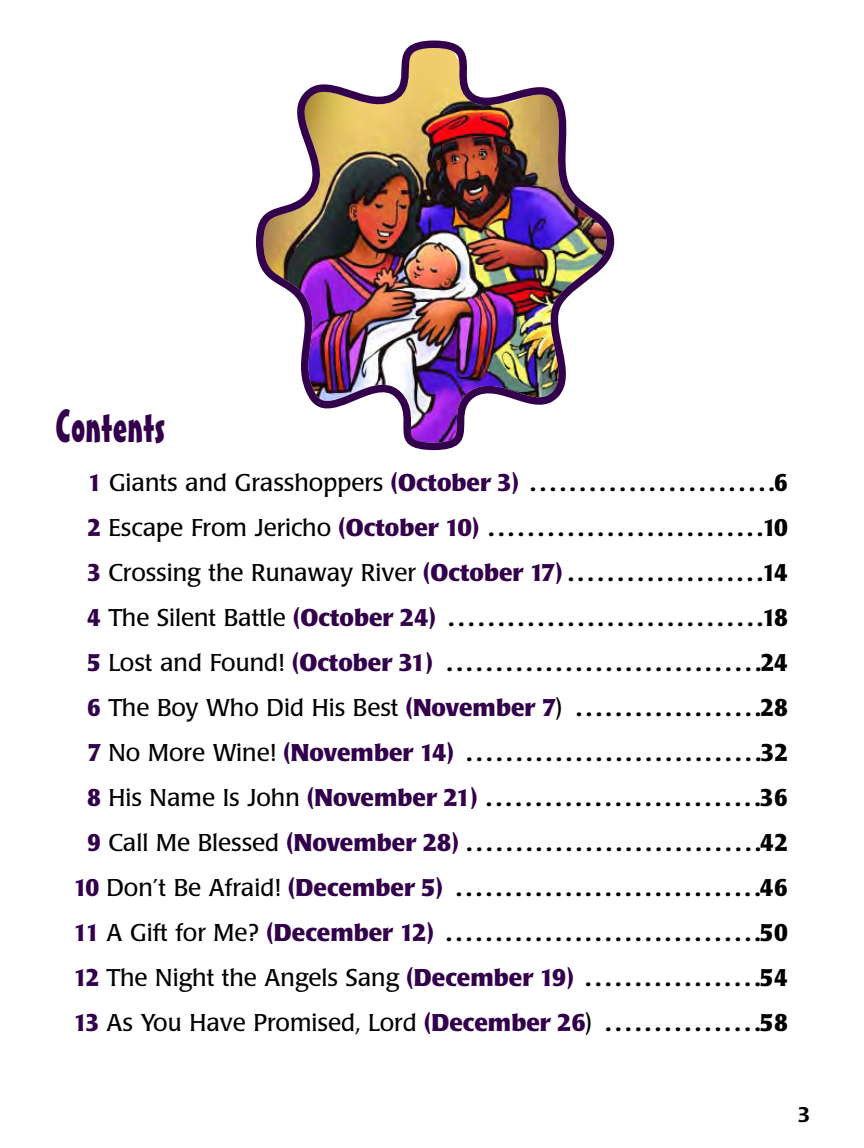
<style>
.page{position:relative;width:864px;height:1148px;background:#fff}
.page>*{position:absolute;margin:0;border:0;box-sizing:border-box;transform-origin:0 0}
.t1{font:45px "Mister Earl BT";color:#33014b}
.t2{font:700 24px/45px "Poppl Laudatio";color:#000;text-align:center;scale:.95 1}
.t3{font:500 21px "Poppl Laudatio";color:#000}
.s1{color:#33014b}
.s2{font-weight:400}
</style>
<div class="page">
<img style="left:256px;top:40px;width:358px;height:410px">
<h1 class="t1" style="left:56px;top:409px;width:111px">Contents</h1>
<p class="t2" style="left:73px;top:463px;width:754px"><span class="s1">1</span> <span class="s2">Giants and Grasshoppers</span> <span class="s1">(October 3)</span> . . . . . . . . . . . . . . . . . . . . . . . . .6<br><span class="s1">2</span><span class="s2">Escape From Jericho</span> <span class="s1">(October 10)</span> ............................10<br><span class="s1">3</span> <span class="s2">Crossing the Runaway River</span> <span class="s1">(October 17)</span> . . . . . . . . . . . . . . . . . . . .14<br><span class="s1">4</span><span class="s2">The Silent Battle</span> <span class="s1">(October 24)</span> ................................18<br><span class="s1">5</span><span class="s2">Lost and Found!</span> <span class="s1">(October 31)</span> ................................24<br><span class="s1">6</span> <span class="s2">The Boy Who Did His Best</span> <span class="s1">(November 7</span><span class="s2">)</span> . . . . . . . . . . . . . . . . . . .28<br><span class="s1">7</span><span class="s2">No More Wine!</span> <span class="s1">(November 14)</span> ..............................32<br><span class="s1">8</span><span class="s2">His Name Is John</span> <span class="s1">(November 21)</span> ............................36<br><span class="s1">9</span><span class="s2">Call Me Blessed</span> <span class="s1">(November 28)</span> ..............................42<br><span class="s1">10</span><span class="s2">Don’t Be Afraid!</span> <span class="s1">(December 5)</span> ...............................46<br><span class="s1">11</span><span class="s2">AGift for Me?</span> <span class="s1">(December 12)</span> ................................50<br><span class="s1">12</span> <span class="s2">The Night the Angels Sang</span> <span class="s1">(December 19)</span> . . . . . . . . . . . . . . . . . .54<br><span class="s1">13</span> <span class="s2">As You Have Promised, Lord</span> <span class="s1">(December 26</span><span class="s2">)</span> . . . . . . . . . . . . . . . .58</p>
<p class="t3" style="left:797px;top:1106px;width:14px">3</p>
</div>
